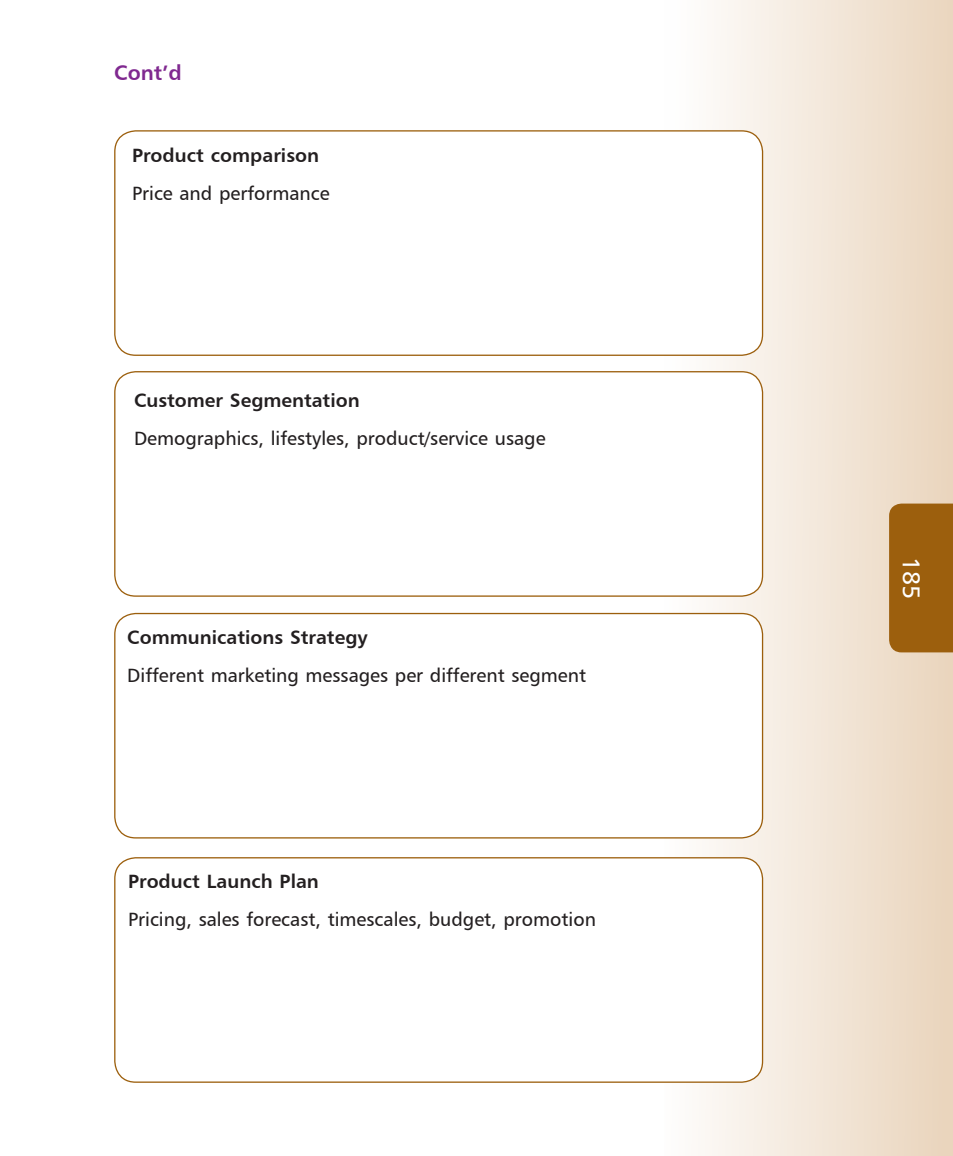
<style>
.page{position:relative;width:953px;height:1156px;background:#fff}
.page>*{position:absolute;margin:0;border:0;box-sizing:border-box;transform-origin:0 0}
.t1{font:24.5px "Humanist 777 BT Roman B";color:#fff}
.Cont_d{font:21px "Humanist 777 BT Bold B";color:#802990}
.Body_text{font:19.25px "Humanist 777 BT Roman B";color:#231f20}
.Body_text-2{font:19.25px "Humanist 777 BT Bold B";color:#231f20}
</style>
<div class="page">
<div style="left:664px;top:0;width:288px;height:1156px;background:linear-gradient(to right,#fefdfd,#ead5be)"></div>
<div style="left:889px;top:504px;width:63px;height:148px;background:#9c5f0d"></div>
<div style="left:115px;top:131px;width:647px;height:224px;background:#fff;border-radius:21px"></div>
<div style="left:114px;top:130px;width:649px;height:226px;border:1px solid #9c5f0d;border-radius:21px"></div>
<div style="left:115px;top:372px;width:647px;height:224px;background:#fff;border-radius:21px"></div>
<div style="left:114px;top:371px;width:649px;height:226px;border:1px solid #9c5f0d;border-radius:21px"></div>
<div style="left:115px;top:613px;width:647px;height:225px;background:#fff;border-radius:21px"></div>
<div style="left:114px;top:613px;width:649px;height:225px;border:1px solid #9c5f0d;border-radius:21px"></div>
<div style="left:115px;top:858px;width:647px;height:224px;background:#fff;border-radius:21px"></div>
<div style="left:114px;top:857px;width:649px;height:226px;border:1px solid #9c5f0d;border-radius:21px"></div>
<p class="Cont_d" style="left:114px;top:59px;width:69px">Cont’d</p>
<p class="Body_text-2" style="left:132px;top:144px;width:188px">Product comparison</p>
<p class="Body_text" style="left:132px;top:182px;width:199px">Price and performance</p>
<p class="Body_text-2" style="left:134px;top:388px;width:227px">Customer Segmentation</p>
<p class="Body_text" style="left:134px;top:426px;width:413px">Demographics, lifestyles, product/service usage</p>
<p class="Body_text-2" style="left:127px;top:625px;width:242px">Communications Strategy</p>
<p class="Body_text" style="left:127px;top:663px;width:460px">Different marketing messages per different segment</p>
<p class="Body_text-2" style="left:128px;top:869px;width:192px">Product Launch Plan</p>
<p class="Body_text" style="left:128px;top:907px;width:469px">Pricing, sales forecast, timescales, budget, promotion</p>
<p class="t1" style="left:926px;top:557px;width:44px;rotate:90deg">185</p>
</div>
